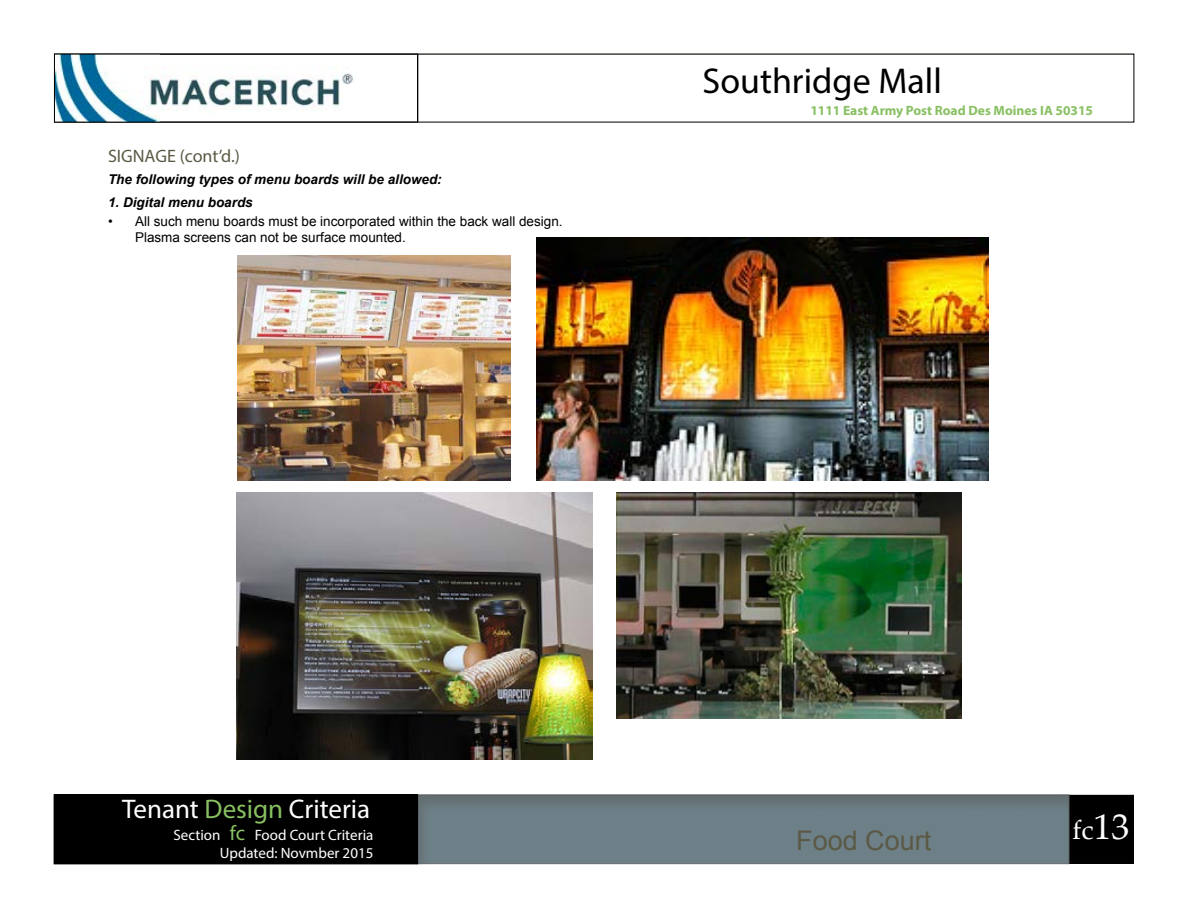
<style>
.page{position:relative;width:1188px;height:918px;background:#fff}
.page>*{position:absolute;margin:0;border:0;box-sizing:border-box;transform-origin:0 0}
.t1{font:36px "Myriad Pro";color:#000}
.t2{font:27px "Myriad Pro";color:#fff}
.t3{font:27px "Arial";color:#5b5945}
.t4{font:27px "Palatino Linotype";color:#fff}
.t5{font:18px "Myriad Pro";color:#5b5945}
.t6{font:15px/18px "Myriad Pro";color:#fff;text-align:right}
.t7{font:13.5px/16.2px "Arial";color:#000}
.t8{font:italic 700 13.5px "Arial";color:#000}
.t9{font:700 13.5px "Myriad Pro";color:#88c062}
.s1{color:#88c062}
.s2{font-size:21px;color:#88c062}
.s3{font-size:36px}
</style>
<div class="page">
<div style="left:54px;top:795px;width:364px;height:69px;background:#000"></div>
<div style="left:1069px;top:795px;width:65px;height:69px;background:#000"></div>
<hr style="left:54px;top:53px;width:1080px;height:2px;background:#d6d6cc">
<img style="left:56px;top:56px;width:103px;height:64px">
<img style="left:144px;top:66px;width:209px;height:48px">
<div style="left:54px;top:54px;width:364px;height:68px;border:1px solid #000"></div>
<div style="left:405px;top:784px;width:676px;height:81px;background:#000;opacity:.5"></div>
<img style="left:237px;top:492px;width:355px;height:267px">
<img style="left:237px;top:255px;width:273px;height:226px">
<img style="left:536px;top:237px;width:453px;height:244px">
<img style="left:617px;top:492px;width:345px;height:226px">
<h3 class="t5" style="left:108px;top:145px;width:134px">SIGNAGE (cont’d.)</h3>
<p class="t8" style="left:108px;top:171px;width:335px">The following types of menu boards will be allowed:</p>
<p class="t8" style="left:108px;top:193px;width:146px">1. Digital menu boards</p>
<p class="t7" style="left:135px;top:213px;width:429px;text-indent:-27px">• All such menu boards must be incorporated within the back wall design.<br>Plasma screens can not be surface mounted.</p>
<h1 class="t1" style="left:703px;top:59px;width:241px">Southridge Mall</h1>
<p class="t9" style="left:810px;top:102px;width:284px">1111 East Army Post Road Des Moines IA 50315</p>
<h2 class="t2" style="left:122px;top:792px;width:250px">Tenant <span class="s1">Design</span> Criteria</h2>
<p class="t6" style="left:174px;top:825px;width:201px">Section <span class="s2">fc</span> Food Court Criteria<br>Updated: Novmber 2015</p>
<h2 class="t3" style="left:796px;top:823px;width:137px">Food Court</h2>
<h2 class="t4" style="left:1073px;top:811px;width:58px">fc<span class="s3">13</span></h2>
</div>
